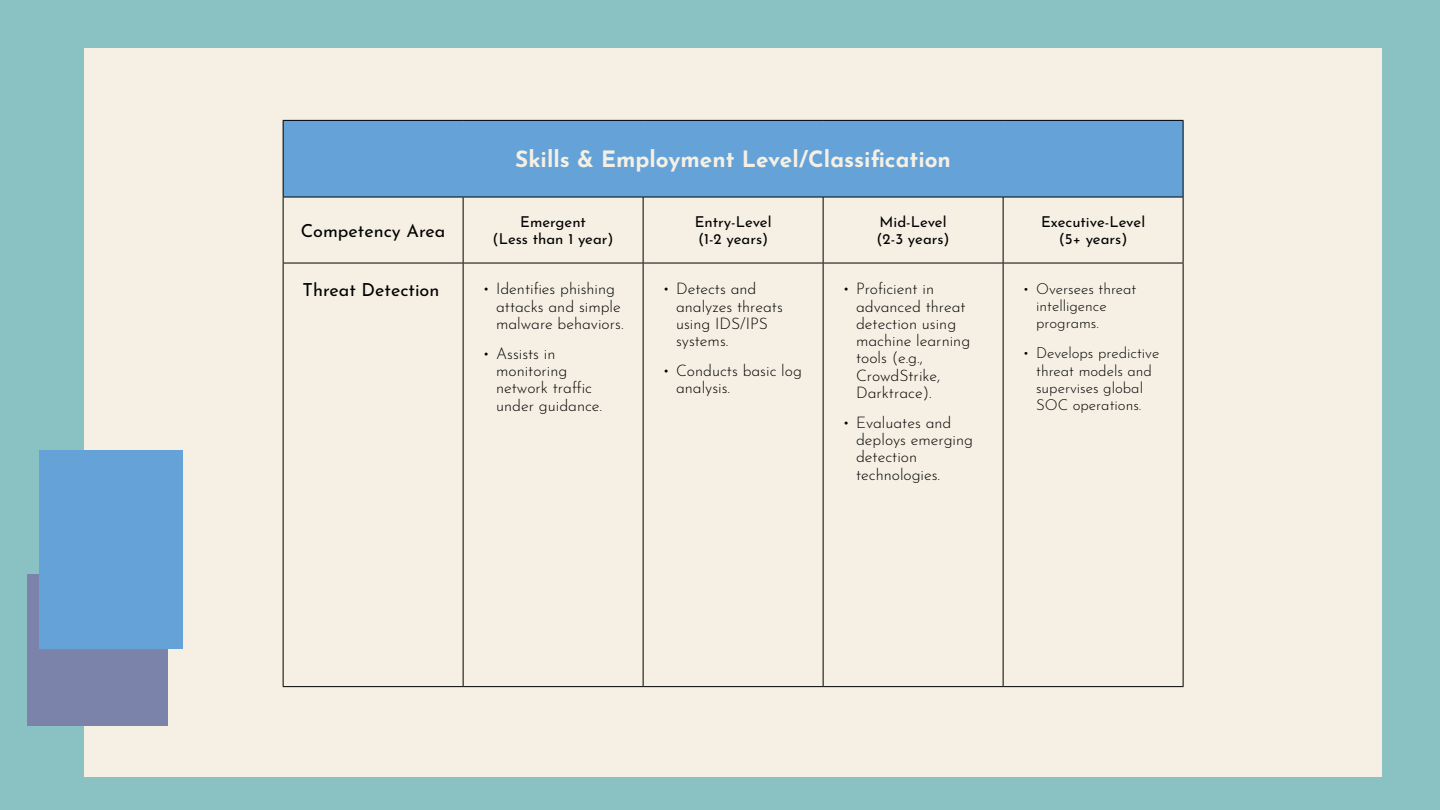
<style>
.page{position:relative;width:1440px;height:810px;background:#8ac2c4}
.page>*{position:absolute;margin:0;border:0;box-sizing:border-box;transform-origin:0 0}
.t1{font:700 22.5px "Josefin Sans";color:#f5f0e3}
.t2{font:18px "Josefin Sans";color:#000}
.t3{font:300 15.75px/17.2px "Josefin Sans";color:#000}
.t4{font:300 15px/17.2px "Josefin Sans";color:#000}
.t5{font:15px/17.2px "Josefin Sans";color:#000;text-align:center}
</style>
<div class="page">
<div style="left:84px;top:48px;width:1298px;height:729px;background:#f5f0e3"></div>
<div style="left:27px;top:575px;width:141px;height:151px;background:#7b83aa"></div>
<div style="left:39px;top:450px;width:143px;height:198px;background:#64a2d8"></div>
<div style="left:283px;top:120px;width:900px;height:77px;background:#64a2d8"></div>
<hr style="left:283px;top:120px;width:180px;height:1px;background:#000">
<hr style="left:283px;top:121px;width:1px;height:76px;background:#000">
<hr style="left:463px;top:120px;width:180px;height:1px;background:#000">
<hr style="left:643px;top:120px;width:180px;height:1px;background:#000">
<hr style="left:823px;top:120px;width:180px;height:1px;background:#000">
<hr style="left:1003px;top:120px;width:181px;height:1px;background:#000">
<hr style="left:1183px;top:121px;width:1px;height:76px;background:#000">
<hr style="left:283px;top:197px;width:181px;height:1px;background:#000">
<hr style="left:283px;top:197px;width:1px;height:66px;background:#000">
<hr style="left:463px;top:197px;width:1px;height:66px;background:#000">
<hr style="left:643px;top:197px;width:1px;height:66px;background:#000">
<hr style="left:823px;top:197px;width:1px;height:66px;background:#000">
<hr style="left:1003px;top:197px;width:1px;height:66px;background:#000">
<hr style="left:1183px;top:197px;width:1px;height:66px;background:#000">
<hr style="left:283px;top:263px;width:180px;height:1px;background:#000">
<hr style="left:283px;top:263px;width:1px;height:423px;background:#000">
<hr style="left:463px;top:263px;width:180px;height:1px;background:#000">
<hr style="left:463px;top:263px;width:1px;height:423px;background:#000">
<hr style="left:643px;top:263px;width:180px;height:1px;background:#000">
<hr style="left:643px;top:263px;width:1px;height:423px;background:#000">
<hr style="left:823px;top:263px;width:180px;height:1px;background:#000">
<hr style="left:823px;top:263px;width:1px;height:423px;background:#000">
<hr style="left:1003px;top:263px;width:181px;height:1px;background:#000">
<hr style="left:1003px;top:263px;width:1px;height:423px;background:#000">
<hr style="left:1183px;top:263px;width:1px;height:423px;background:#000">
<hr style="left:283px;top:686px;width:180px;height:1px;background:#000">
<hr style="left:463px;top:686px;width:180px;height:1px;background:#000">
<hr style="left:643px;top:686px;width:180px;height:1px;background:#000">
<hr style="left:823px;top:686px;width:180px;height:1px;background:#000">
<hr style="left:1003px;top:686px;width:181px;height:1px;background:#000">
<hr style="left:464px;top:197px;width:179px;height:1px;background:#000">
<hr style="left:643px;top:197px;width:180px;height:1px;background:#000">
<hr style="left:823px;top:197px;width:180px;height:1px;background:#000">
<hr style="left:1003px;top:197px;width:180px;height:1px;background:#000">
<h1 class="t1" style="left:515px;top:139px;width:437px">Skills &amp; Employment Level/Classification</h1>
<p class="t2" style="left:301px;top:215px;width:146px">Competency Area</p>
<p class="t5" style="left:493px;top:211px;width:122px">Emergent<br>(Less than 1 year)</p>
<p class="t5" style="left:695px;top:211px;width:78px;text-align:left">Entry-Level (1-2 years)</p>
<p class="t5" style="left:877px;top:211px;width:75px;text-align:left">Mid-Level (2-3 years)</p>
<p class="t5" style="left:1041px;top:211px;width:106px">Executive-Level (5+ years)</p>
<p class="t2" style="left:303px;top:275px;width:138px">Threat Detection</p>
<p class="t3" style="left:496px;top:279px;width:129px;text-indent:-13px">• Identifies phishing attacks and simple malware behaviors.</p>
<p class="t3" style="left:496px;top:343px;width:108px;text-indent:-13px">• Assists in monitoring network traffic under guidance.</p>
<p class="t3" style="left:856px;top:279px;width:116px;text-indent:-13px">• Proficient in advanced threat detection using machine learning tools (e.g.,<br>CrowdStrike,<br>Darktrace).</p>
<p class="t3" style="left:856px;top:412px;width:118px;text-indent:-13px">• Evaluates and deploys emerging detection technologies.</p>
<p class="t3" style="left:676px;top:279px;width:108px;text-indent:-13px">• Detects and analyzes threats using IDS/IPS systems.</p>
<p class="t3" style="left:676px;top:360px;width:127px;text-indent:-13px">• Conducts basic log analysis.</p>
<p class="t4" style="left:1036px;top:278px;width:102px;text-indent:-14px">• Oversees threat intelligence programs.</p>
<p class="t4" style="left:1023px;top:343px;width:138px;text-align:center">• Develops predictive threat models and supervises global<br>SOC operations.</p>
</div>
